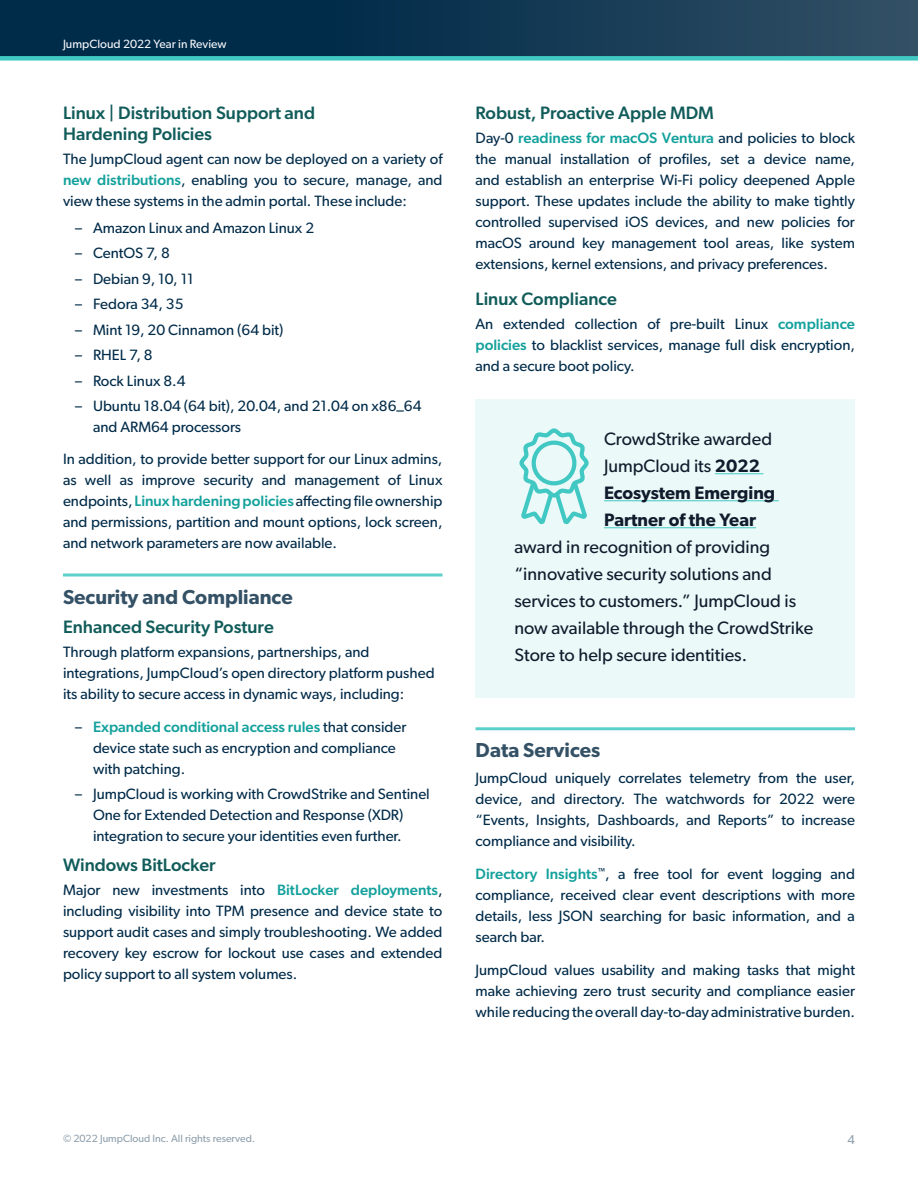
<style>
.page{position:relative;width:918px;height:1188px;background:#fff}
.page>*{position:absolute;margin:0;border:0;box-sizing:border-box;transform-origin:0 0}
.t1{font:600 20.25px "Gibson";color:#345166}
.t2{font:18px/27px "Gibson";color:#101b2c}
.t3{font:500 18px/21px "Gibson";color:#115c5a}
.t4{font:600 18px/27px "Gibson";color:#101b2c}
.t5{font:15px/21px "Gibson";color:#002b49;text-align:justify}
.t6{font:12.75px "Gibson";color:#8fa0ad}
.t7{font:12px "Gibson";color:#f7f7fb}
.t8{font:10.5px "Gibson";color:#8fa0ad}
.s1{font-weight:500;color:#14a19c}
.s2{font-weight:400}
</style>
<div class="page">
<div style="left:0;top:0;width:918px;height:58px;background:linear-gradient(to right,#002242,#2d4c62)"></div>
<div style="left:0;top:56px;width:918px;height:5px;background:#41c8c3"></div>
<hr style="left:63px;top:574px;width:379px;height:3px;background:#5ed0cc">
<hr style="left:476px;top:727px;width:379px;height:3px;background:#5ed0cc">
<div style="left:476px;top:399px;width:379px;height:299px;background:#ecf9f9"></div>
<hr style="left:715px;top:474px;width:49px;height:1px;background:#41c8c3">
<hr style="left:604px;top:501px;width:175px;height:1px;background:#41c8c3">
<hr style="left:604px;top:528px;width:152px;height:1px;background:#41c8c3">
<svg style="left:519px;top:428px;width:70px;height:97px"></svg>
<p class="t7" style="left:63px;top:37px;width:165px">JumpCloud 2022 Year in Review</p>
<p class="t3" style="left:63px;top:101px;width:254px">Linux | Distribution Support and<br>Hardening Policies</p>
<p class="t5" style="left:63px;top:148px;width:381px">The JumpCloud agent can now be deployed on a variety of <span class="s1">new distributions</span>, enabling you to secure, manage, and view these systems in the admin portal. These include:</p>
<p class="t5" style="left:75px;top:217px;width:241px">– Amazon Linux and Amazon Linux 2</p>
<p class="t5" style="left:75px;top:242px;width:96px">– CentOS 7, 8</p>
<p class="t5" style="left:75px;top:268px;width:120px">– Debian 9, 10, 11</p>
<p class="t5" style="left:75px;top:293px;width:110px">– Fedora 34, 35</p>
<p class="t5" style="left:75px;top:319px;width:210px">– Mint 19, 20 Cinnamon (64 bit)</p>
<p class="t5" style="left:75px;top:344px;width:79px">– RHEL 7, 8</p>
<p class="t5" style="left:75px;top:370px;width:112px">– Rock Linux 8.4</p>
<p class="t5" style="left:93px;top:395px;width:330px;text-indent:-18px">– Ubuntu 18.04 (64 bit), 20.04, and 21.04 on x86_64 and ARM64 processors</p>
<p class="t5" style="left:63px;top:448px;width:381px">In addition, to provide better support for our Linux admins, as well as improve security and management of Linux endpoints, <span class="s1">Linux hardening policies</span> affecting file ownership and permissions, partition and mount options, lock screen, and network parameters are now available.</p>
<h1 class="t1" style="left:63px;top:584px;width:231px">Security and Compliance</h1>
<p class="t3" style="left:63px;top:616px;width:212px">Enhanced Security Posture</p>
<p class="t5" style="left:63px;top:641px;width:373px;text-align:left">Through platform expansions, partnerships, and integrations, JumpCloud’s open directory platform pushed its ability to secure access in dynamic ways, including:</p>
<p class="t5" style="left:93px;top:716px;width:315px;text-align:left;text-indent:-18px">– <span class="s1">Expanded conditional access rules</span> that consider device state such as encryption and compliance with patching.</p>
<p class="t5" style="left:93px;top:783px;width:338px;text-align:left;text-indent:-18px">– JumpCloud is working with CrowdStrike and Sentinel<br>One for Extended Detection and Response (XDR) integration to secure your identities even further.</p>
<p class="t3" style="left:63px;top:854px;width:154px">Windows BitLocker</p>
<p class="t5" style="left:63px;top:879px;width:381px">Major new investments into <span class="s1">BitLocker deployments</span>, including visibility into TPM presence and device state to support audit cases and simply troubleshooting. We added recovery key escrow for lockout use cases and extended policy support to all system volumes.</p>
<p class="t3" style="left:476px;top:101px;width:240px">Robust, Proactive Apple MDM</p>
<p class="t5" style="left:476px;top:127px;width:381px">Day-0 <span class="s1">readiness for macOS Ventura</span> and policies to block the manual installation of profiles, set a device name, and establish an enterprise Wi-Fi policy deepened Apple support. These updates include the ability to make tightly controlled supervised iOS devices, and new policies for macOS around key management tool areas, like system extensions, kernel extensions, and privacy preferences.</p>
<p class="t3" style="left:476px;top:288px;width:143px">Linux Compliance</p>
<p class="t5" style="left:476px;top:313px;width:381px">An extended collection of pre-built Linux <span class="s1">compliance policies</span> to blacklist services, manage full disk encryption, and a secure boot policy.</p>
<p class="t4" style="left:604px;top:425px;width:173px"><span class="s2">CrowdStrike awarded<br>JumpCloud its</span> 2022<br>Ecosystem Emerging<br>Partner of the Year</p>
<p class="t2" style="left:515px;top:533px;width:300px">award in recognition of providing “innovative security solutions and services to customers.” JumpCloud is now available through the CrowdStrike Store to help secure identities.</p>
<h1 class="t1" style="left:476px;top:738px;width:126px">Data Services</h1>
<p class="t5" style="left:476px;top:767px;width:381px">JumpCloud uniquely correlates telemetry from the user, device, and directory. The watchwords for 2022 were “Events, Insights, Dashboards, and Reports” to increase compliance and visibility.</p>
<p class="t5" style="left:476px;top:863px;width:381px"><span class="s1">Directory Insights</span><sup>™</sup>, a free tool for event logging and compliance, received clear event descriptions with more details, less JSON searching for basic information, and a search bar.</p>
<p class="t5" style="left:476px;top:959px;width:381px">JumpCloud values usability and making tasks that might make achieving zero trust security and compliance easier while reducing the overall day-to-day administrative burden.</p>
<p class="t8" style="left:63px;top:1132px;width:194px">© 2022 JumpCloud Inc. All rights reserved.</p>
<p class="t6" style="left:848px;top:1132px;width:9px">4</p>
</div>
